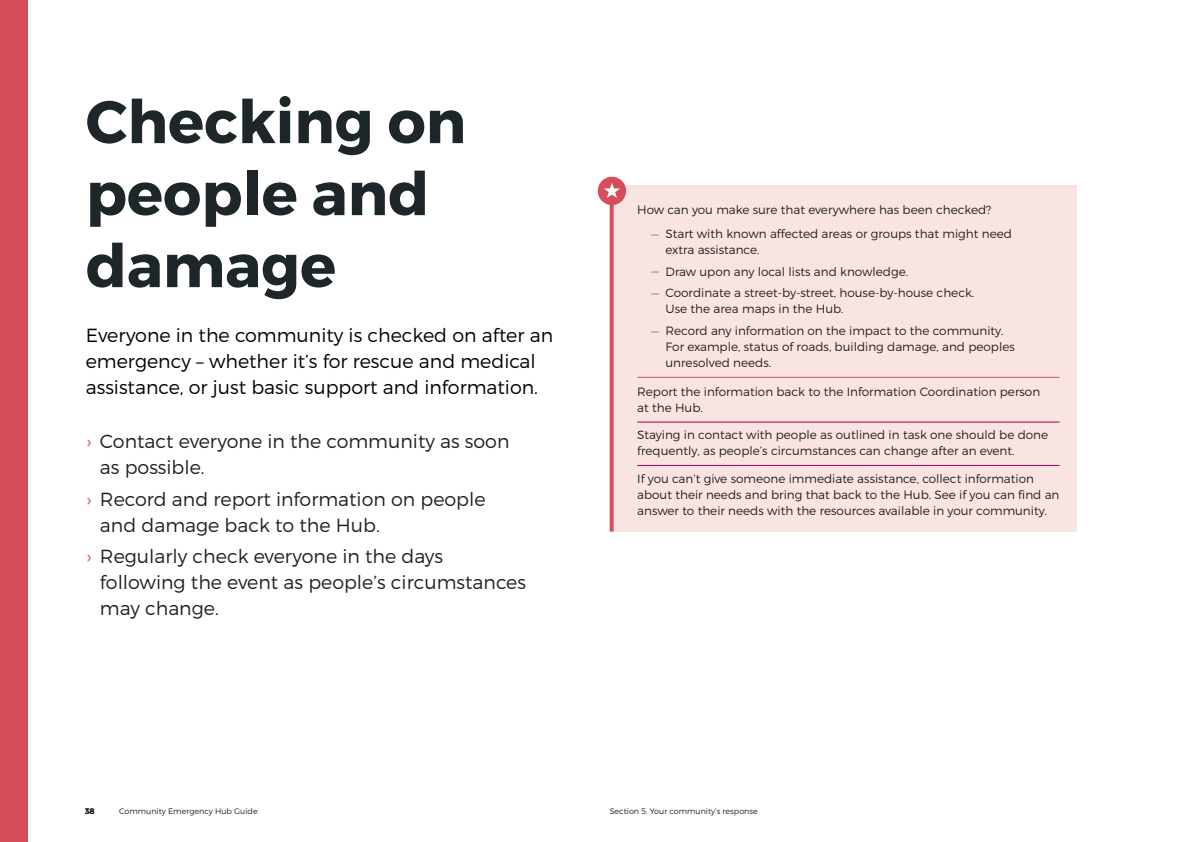
<style>
.page{position:relative;width:1191px;height:842px;background:#fff}
.page>*{position:absolute;margin:0;border:0;box-sizing:border-box;transform-origin:0 0}
.Heading_2_-_section{font:700 60px/72px "Montserrat";color:#1d2629}
.t1{font:300 19px/26px "Montserrat";color:#231f20}
.Intro{font:300 19px/26px "Montserrat";color:#000001}
.Question_-_bullets{font:300 12px/16px "Montserrat";color:#231f20}
.t2{font:300 8px "Montserrat";color:#231f20}
.t3{font:600 8px "Montserrat";color:#231f20}
.s1{font-weight:400;color:#c7809d}
.s2{font-size:19px;color:#c7809d}
</style>
<div class="page">
<div style="left:0;top:0;width:28px;height:842px;background:#d64e5b"></div>
<div style="left:611px;top:185px;width:465px;height:347px;background:#f8e5e2"></div>
<svg style="left:609px;top:205px;width:4px;height:327px"></svg>
<hr style="left:637px;top:377px;width:422px;height:1px;background:#d64e5b">
<hr style="left:637px;top:422px;width:422px;height:1px;background:#9f015a">
<hr style="left:637px;top:465px;width:422px;height:1px;background:#9f015a">
<div style="left:598px;top:177px;width:28px;height:28px;background:#d64e5b;border-radius:50%"></div>
<svg style="left:604px;top:183px;width:16px;height:15px"></svg>
<p class="Heading_2_-_section" style="left:86px;top:87px;width:382px">Checking on people and damage</p>
<p class="Intro" style="left:86px;top:321px;width:469px">Everyone in the community is checked on after an emergency – whether it’s for rescue and medical assistance, or just basic support and information.</p>
<p class="t1" style="left:100px;top:428px;width:411px;text-indent:-14px"><span class="s1">›</span> Contact everyone in the community as soon as possible.</p>
<p class="t1" style="left:100px;top:485px;width:387px;text-indent:-14px"><span class="s1">›</span> Record and report information on people and damage back to the Hub.</p>
<p class="t1" style="left:100px;top:543px;width:427px;text-indent:-14px"><span class="s1">›</span> Regularly check everyone in the days following the event as people’s circumstances may change.</p>
<p class="Question_-_bullets" style="left:637px;top:201px;width:356px">How can you make sure that everywhere has been checked?</p>
<p class="Question_-_bullets" style="left:665px;top:226px;width:348px;text-indent:-14px"><span class="s2">–</span> Start with known affected areas or groups that might need extra assistance.</p>
<p class="Question_-_bullets" style="left:651px;top:263px;width:258px"><span class="s2">–</span> Draw upon any local lists and knowledge.</p>
<p class="Question_-_bullets" style="left:665px;top:285px;width:310px;text-indent:-14px"><span class="s2">–</span> Coordinate a street-by-street, house-by-house check.<br>Use the area maps in the Hub.</p>
<p class="Question_-_bullets" style="left:665px;top:323px;width:351px;text-indent:-14px"><span class="s2">–</span> Record any information on the impact to the community.<br>For example, status of roads, building damage, and peoples unresolved needs.</p>
<p class="Question_-_bullets" style="left:637px;top:383px;width:404px">Report the information back to the Information Coordination person at the Hub.</p>
<p class="Question_-_bullets" style="left:637px;top:427px;width:412px">Staying in contact with people as outlined in task one should be done frequently, as people’s circumstances can change after an event.</p>
<p class="Question_-_bullets" style="left:637px;top:470px;width:424px">If you can’t give someone immediate assistance, collect information about their needs and bring that back to the Hub. See if you can find an answer to their needs with the resources available in your community.</p>
<p class="t3" style="left:85px;top:806px;width:11px">38</p>
<p class="t2" style="left:119px;top:806px;width:140px">Community Emergency Hub Guide</p>
<p class="t2" style="left:609px;top:806px;width:150px">Section 5: Your community’s response</p>
</div>
